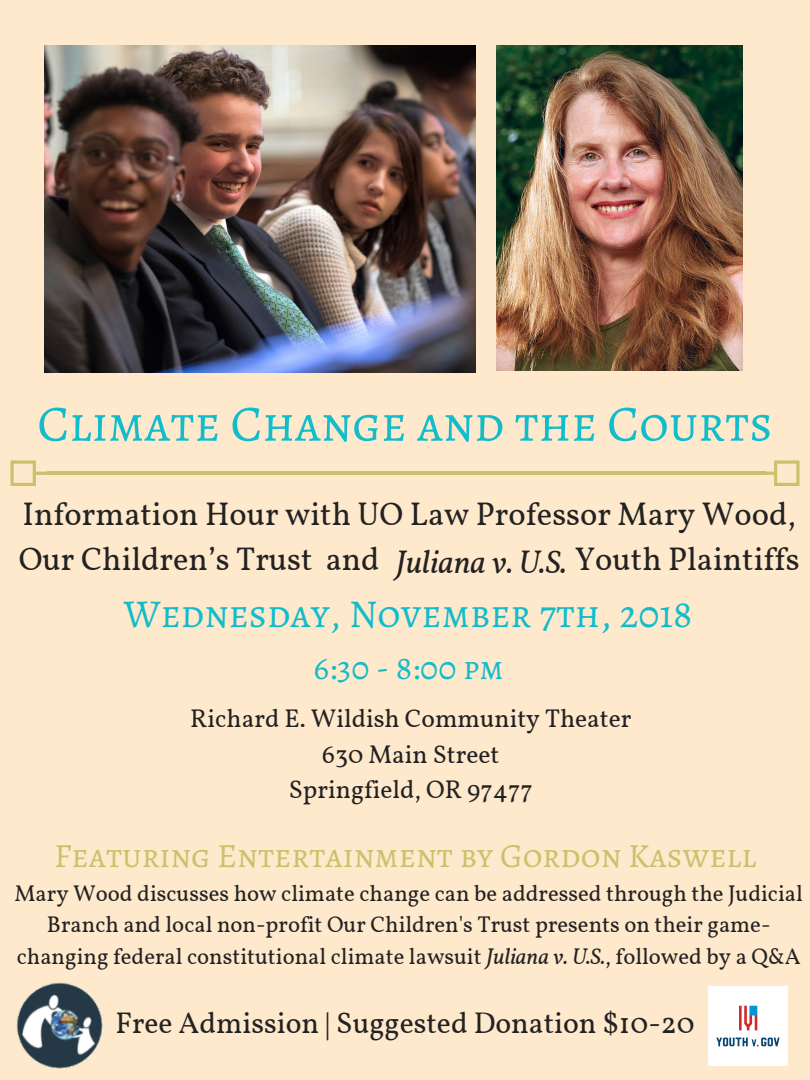
<style>
.page{position:relative;width:810px;height:1080px;background:#ffe9cc}
.page>*{position:absolute;margin:0;border:0;box-sizing:border-box;transform-origin:0 0}
.t1{font:50.94px "Alegreya SC";color:#11bccb}
.t2{font:39.62px "Alegreya SC";color:#11bccb}
.t3{font:33.94px "Alegreya SC";color:#ccc06d}
.t4{font:33.94px "Alegreya SC";color:#11bccb}
.t5{font:32.56px/45.5px "Vollkorn";color:#222}
.t6{font:italic 32.56px "Vollkorn";color:#222}
.t7{font:29.69px "Vollkorn";color:#222}
.t8{font:25.44px/35.6px "Vollkorn";color:#222;text-align:center}
.t9{font:22.62px/31.4px "Vollkorn";color:#222;text-align:center}
.s1{font-style:italic}
</style>
<div class="page">
<img style="left:17px;top:982px;width:86px;height:86px">
<img style="left:709px;top:986px;width:79px;height:79px">
<hr style="left:47px;top:472px;width:719px;height:3px;background:#ccc06d">
<svg style="left:765px;top:460px;width:35px;height:26px"></svg>
<svg style="left:10px;top:460px;width:38px;height:26px"></svg>
<img style="left:497px;top:46px;width:246px;height:325px">
<img style="left:45px;top:46px;width:431px;height:326px">
<h1 class="t1" style="left:37px;top:389px;width:737px">Climate Change and the Courts</h1>
<h3 class="t5" style="left:19px;top:494px;width:779px">Information Hour with UO Law Professor Mary Wood,<br>Our Children’s Trust and</h3>
<h3 class="t5" style="left:575px;top:539px;width:226px">Youth Plaintiffs</h3>
<h3 class="t6" style="left:396px;top:542px;width:173px">Juliana v. U.S.</h3>
<h2 class="t2" style="left:124px;top:586px;width:570px">Wednesday, November 7th, 2018</h2>
<h3 class="t4" style="left:313px;top:645px;width:192px">6:30 - 8:00 pm</h3>
<p class="t8" style="left:190px;top:703px;width:443px">Richard E. Wildish Community Theater<br>630 Main Street<br>Springfield, OR 97477</p>
<h3 class="t3" style="left:54px;top:832px;width:704px">Featuring Entertainment by Gordon Kaswell</h3>
<p class="t9" style="left:15px;top:879px;width:790px">Mary Wood discusses how climate change can be addressed through the Judicial<br>Branch and local non-profit Our Children's Trust presents on their game&shy;changing federal constitutional climate lawsuit <span class="s1">Juliana v. U.S.</span>, followed by a Q&amp;A</p>
<h3 class="t7" style="left:115px;top:1005px;width:581px">Free Admission | Suggested Donation $10-20</h3>
</div>
